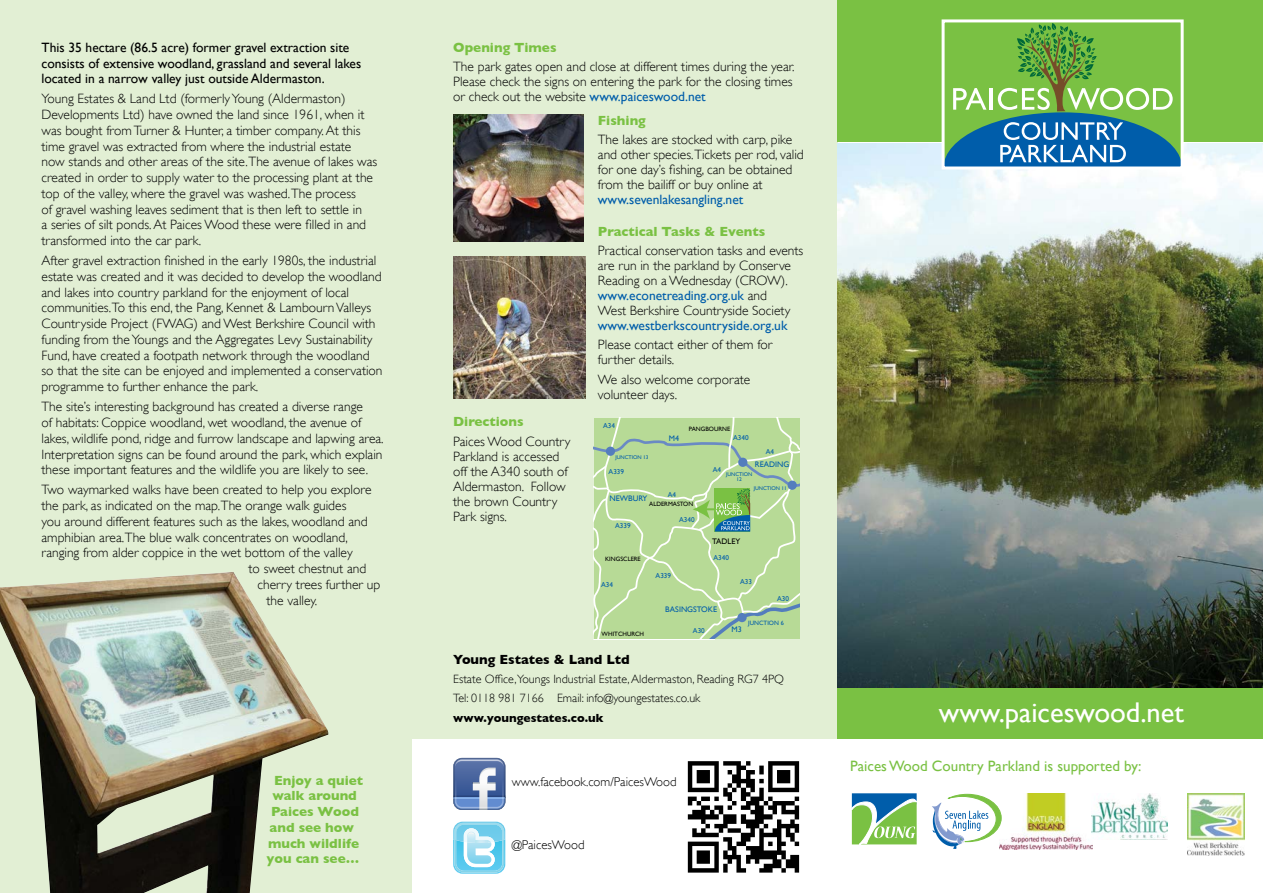
<style>
.page{position:relative;width:1263px;height:893px;background:#fff}
.page>*{position:absolute;margin:0;border:0;box-sizing:border-box;transform-origin:0 0}
.t1{font:28.5px "Gill Sans";color:#fff}
.t2{font:15px "Gill Sans";color:#7ac143}
.t3{font:300 13.5px/15.8px "Gill Sans";color:#000}
.t4{font:13.5px/15.8px "Gill Sans";color:#000}
.t5{font:700 13.5px/15.8px "Gill Sans";color:#7ac143;text-align:center}
.t6{font:13.5px "Gill Sans";color:#005daa}
.t7{font:700 13.5px "Gill Sans";color:#000}
.t8{font:300 12.75px "Gill Sans";color:#000}
.t9{font:300 12px/19.2px "Gill Sans";color:#000}
.t10{font:700 12px "Gill Sans";color:#000}
.t11{font:8.1px "Gill Sans";color:#005daa}
.t12{font:8.1px "Gill Sans";color:#000}
.t13{font:7.2px "Gill Sans";color:#005daa}
.t14{font:6.3px "Gill Sans";color:#000}
.t15{font:6.3px "Gill Sans";color:#005daa}
.t16{font:5.4px/5.8px "Gill Sans";color:#005daa;text-align:center}
.s1{font-weight:400;color:#005daa}
</style>
<div class="page">
<div style="left:0;top:0;width:838px;height:893px;background:#e2efd4"></div>
<div style="left:838px;top:689px;width:425px;height:52px;background:#7ac143"></div>
<div style="left:838px;top:0;width:425px;height:141px;background:#7ac143"></div>
<img style="left:838px;top:144px;width:425px;height:543px">
<svg style="left:945px;top:23px;width:235px;height:142px"></svg>
<div style="left:941px;top:19px;width:243px;height:150px;border:3px solid #fff"></div>
<img style="left:453px;top:256px;width:132px;height:142px">
<img style="left:0;top:572px;width:329px;height:321px">
<hr style="left:595px;top:640px;width:120px;height:1px;background:#fff">
<svg style="left:594px;top:418px;width:205px;height:222px"></svg>
<div style="left:412px;top:740px;width:851px;height:153px;background:#fff"></div>
<img style="left:453px;top:115px;width:130px;height:126px">
<svg style="left:453px;top:758px;width:52px;height:52px"></svg>
<svg style="left:453px;top:822px;width:52px;height:52px"></svg>
<img style="left:687px;top:761px;width:113px;height:112px">
<svg style="left:851px;top:793px;width:66px;height:52px"></svg>
<img style="left:1187px;top:793px;width:58px;height:62px">
<img style="left:1001px;top:793px;width:91px;height:57px">
<svg style="left:932px;top:794px;width:69px;height:55px"></svg>
<img style="left:1092px;top:793px;width:75px;height:46px">
<p class="t4" style="left:42px;top:39px;width:321px">This 35 hectare (86.5 acre) former gravel extraction site consists of extensive woodland, grassland and several lakes located in a narrow valley just outside Aldermaston.</p>
<p class="t3" style="left:42px;top:91px;width:337px">Young Estates &amp; Land Ltd (formerly Young (Aldermaston)<br>Developments Ltd) have owned the land since 1961, when it was bought from Turner &amp; Hunter, a timber company. At this time gravel was extracted from where the industrial estate now stands and other areas of the site.The avenue of lakes was created in order to supply water to the processing plant at the top of the valley, where the gravel was washed.The process<br>of gravel washing leaves sediment that is then left to settle in<br>a series of silt ponds. At Paices Wood these were filled in and transformed into the car park.</p>
<p class="t3" style="left:42px;top:253px;width:342px">After gravel extraction finished in the early 1980s, the industrial estate was created and it was decided to develop the woodland and lakes into country parkland for the enjoyment of local communities.To this end, the Pang, Kennet &amp; Lambourn Valleys Countryside Project (FWAG) and West Berkshire Council with funding from the Youngs and the Aggregates Levy Sustainability Fund, have created a footpath network through the woodland so that the site can be enjoyed and implemented a conservation programme to further enhance the park.</p>
<p class="t3" style="left:42px;top:399px;width:344px">The site’s interesting background has created a diverse range<br>of habitats: Coppice woodland, wet woodland, the avenue of lakes, wildlife pond, ridge and furrow landscape and lapwing area.<br>Interpretation signs can be found around the park, which explain these important features and the wildlife you are likely to see.</p>
<p class="t3" style="left:42px;top:482px;width:331px">Two waymarked walks have been created to help you explore</p>
<p class="t3" style="left:42px;top:498px;width:306px">the park, as indicated on the map.The orange walk guides</p>
<p class="t3" style="left:42px;top:513px;width:328px">you around different features such as the lakes, woodland and</p>
<p class="t3" style="left:42px;top:529px;width:308px">amphibian area.The blue walk concentrates on woodland,</p>
<p class="t3" style="left:42px;top:545px;width:313px">ranging from alder coppice in the wet bottom of the valley</p>
<p class="t3" style="left:249px;top:561px;width:119px">to sweet chestnut and</p>
<p class="t3" style="left:258px;top:576px;width:124px">cherry trees further up</p>
<p class="t3" style="left:267px;top:592px;width:52px">the valley.</p>
<p class="t5" style="left:267px;top:772px;width:98px">Enjoy a quiet walk around<br>Paices Wood and see how much wildlife you can see…</p>
<p class="t5" style="left:453px;top:39px;width:105px">Opening Times</p>
<p class="t3" style="left:453px;top:59px;width:343px;line-height:15px">The park gates open and close at different times during the year.<br>Please check the signs on entering the park for the closing times or check out the website <span class="s1">www.paiceswood.net</span></p>
<p class="t5" style="left:598px;top:112px;width:49px">Fishing</p>
<p class="t3" style="left:598px;top:132px;width:207px;line-height:15px">The lakes are stocked with carp, pike and other species.Tickets per rod, valid for one day’s fishing, can be obtained from the bailiff or buy online at</p>
<p class="t6" style="left:598px;top:191px;width:147px">www.sevenlakesangling.net</p>
<p class="t5" style="left:598px;top:223px;width:169px">Practical Tasks &amp; Events</p>
<p class="t3" style="left:598px;top:243px;width:207px;line-height:15px">Practical conservation tasks and events are run in the parkland by Conserve Reading on a Wednesday (CROW). <span class="s1">www.econetreading.org.uk</span> and<br>West Berkshire Countryside Society</p>
<p class="t6" style="left:598px;top:318px;width:191px">www.westberkscountryside.org.uk</p>
<p class="t3" style="left:598px;top:337px;width:176px;line-height:15px">Please contact either of them for further details.</p>
<p class="t3" style="left:598px;top:372px;width:154px;line-height:15px">We also welcome corporate volunteer days.</p>
<p class="t5" style="left:453px;top:414px;width:72px">Directions</p>
<p class="t3" style="left:453px;top:434px;width:119px;line-height:15px">Paices Wood Country<br>Parkland is accessed off the A340 south of<br>Aldermaston. Follow the brown Country<br>Park signs.</p>
<p class="t13" style="left:603px;top:422px;width:13px">A34</p>
<p class="t14" style="left:689px;top:425px;width:43px">PANGBOURNE</p>
<p class="t13" style="left:733px;top:433px;width:17px">A340</p>
<p class="t11" style="left:669px;top:434px;width:12px">M4</p>
<p class="t13" style="left:766px;top:448px;width:10px">A4</p>
<p class="t16" style="left:615px;top:454px;width:35px">JUNCTION 13</p>
<p class="t11" style="left:755px;top:460px;width:36px">READING</p>
<p class="t13" style="left:713px;top:465px;width:10px">A4</p>
<p class="t13" style="left:609px;top:468px;width:17px">A339</p>
<p class="t16" style="left:726px;top:471px;width:28px">JUNCTION<br>12</p>
<p class="t16" style="left:754px;top:485px;width:35px">JUNCTION 11</p>
<p class="t13" style="left:668px;top:490px;width:10px">A4</p>
<p class="t11" style="left:609px;top:493px;width:39px">NEWBURY</p>
<p class="t14" style="left:649px;top:501px;width:46px">ALDERMASTON</p>
<p class="t13" style="left:679px;top:515px;width:17px">A340</p>
<p class="t13" style="left:615px;top:521px;width:17px">A339</p>
<p class="t12" style="left:712px;top:537px;width:30px">TADLEY</p>
<p class="t14" style="left:605px;top:555px;width:37px">KINGSCLERE</p>
<p class="t13" style="left:713px;top:553px;width:17px">A340</p>
<p class="t13" style="left:601px;top:580px;width:13px">A34</p>
<p class="t13" style="left:656px;top:571px;width:17px">A339</p>
<p class="t13" style="left:740px;top:577px;width:13px">A33</p>
<p class="t13" style="left:777px;top:594px;width:13px">A30</p>
<p class="t11" style="left:665px;top:605px;width:53px">BASINGSTOKE</p>
<p class="t14" style="left:602px;top:630px;width:44px">WHITCHURCH</p>
<p class="t13" style="left:693px;top:626px;width:13px">A30</p>
<p class="t15" style="left:748px;top:619px;width:37px">JUNCTION 6</p>
<p class="t11" style="left:731px;top:624px;width:12px">M3</p>
<p class="t7" style="left:453px;top:651px;width:178px">Young Estates &amp; Land Ltd</p>
<p class="t9" style="left:453px;top:670px;width:332px">Estate Office,Youngs Industrial Estate, Aldermaston, Reading RG7 4PQ<br>Tel: 0118 981 7166 Email: info@youngestates.co.uk</p>
<p class="t10" style="left:453px;top:711px;width:152px">www.youngestates.co.uk</p>
<p class="t8" style="left:512px;top:774px;width:166px">www.facebook.com/PaicesWood</p>
<p class="t8" style="left:512px;top:837px;width:74px">@PaicesWood</p>
<h1 class="t1" style="left:939px;top:696px;width:247px">www.paiceswood.net</h1>
<p class="t2" style="left:850px;top:757px;width:293px">Paices Wood Country Parkland is supported by:</p>
</div>
